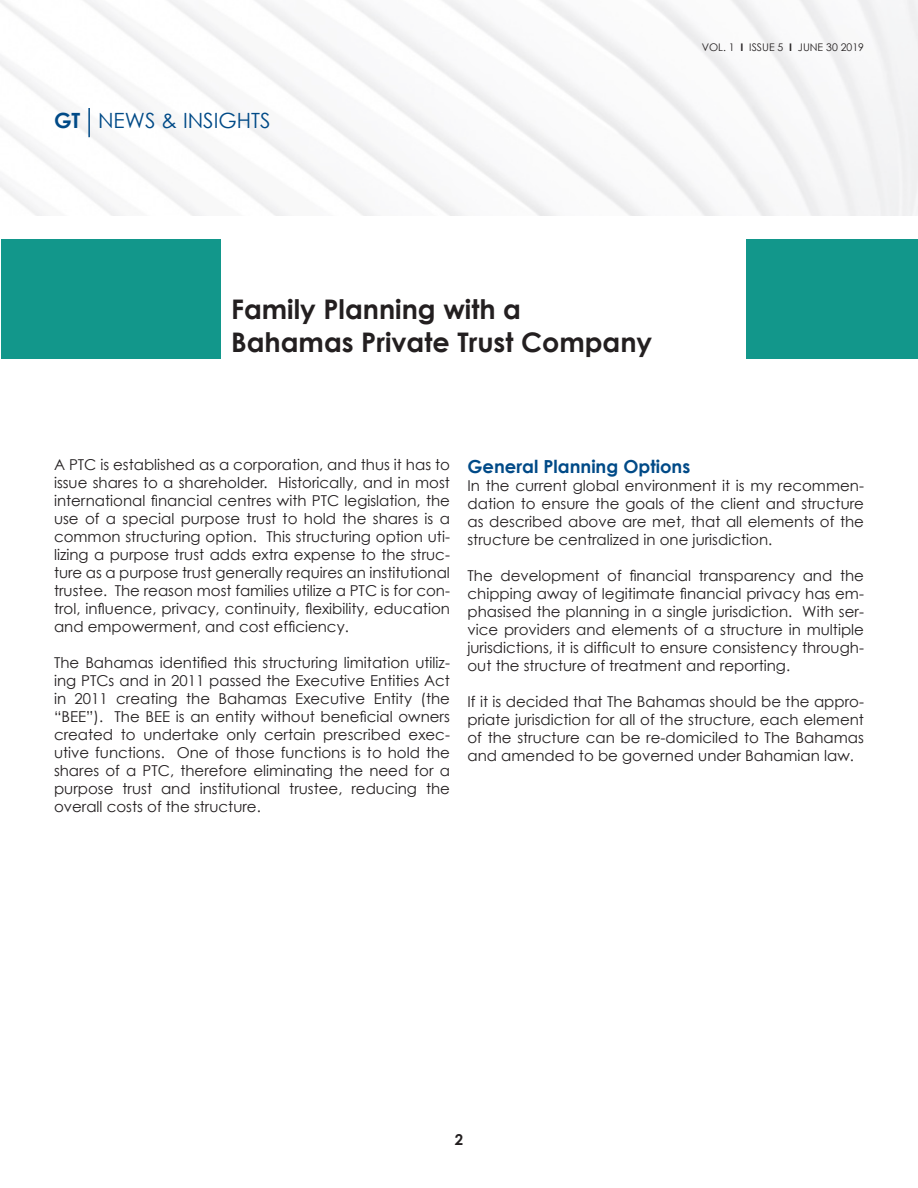
<style>
.page{position:relative;width:918px;height:1188px;background:#fff}
.page>*{position:absolute;margin:0;border:0;box-sizing:border-box;transform-origin:0 0}
.t1{font:700 27px "Century Gothic";color:#231f20}
.t2{font:21px "Century Gothic";color:#004a87}
.t3{font:700 18px "Century Gothic";color:#004a87}
.t4{font:15px/18px "Century Gothic";color:#231f20;text-align:justify}
.t5{font:700 15px "Century Gothic";color:#231f20}
.t6{font:10.5px "Century Gothic";color:#231f20}
.s1{font-weight:700}
</style>
<div class="page">
<div style="left:747px;top:239px;width:171px;height:120px;background:#12978b"></div>
<div style="left:1px;top:239px;width:219px;height:120px;background:#12978b"></div>
<hr style="left:88px;top:108px;width:2px;height:29px;background:#004a87">
<p class="t2" style="left:54px;top:108px;width:218px"><span class="s1">GT</span> NEWS &amp; INSIGHTS</p>
<p class="t6" style="left:702px;top:41px;width:164px">VOL. 1 <span class="s1">I</span> ISSUE 5 <span class="s1">I</span> JUNE 30 2019</p>
<p class="t1" style="left:231px;top:293px;width:291px">Family Planning with a</p>
<p class="t1" style="left:231px;top:325px;width:423px">Bahamas Private Trust Company</p>
<p class="t4" style="left:54px;top:456px;width:398px">A PTC is established as a corporation, and thus it has to issue shares to a shareholder. Historically, and in most international financial centres with PTC legislation, the use of a special purpose trust to hold the shares is a common structuring option. This structuring option uti&shy;lizing a purpose trust adds extra expense to the struc&shy;ture as a purpose trust generally requires an institutional trustee. The reason most families utilize a PTC is for con&shy;trol, influence, privacy, continuity, flexibility, education and empowerment, and cost efficiency.</p>
<p class="t4" style="left:54px;top:654px;width:398px">The Bahamas identified this structuring limitation utiliz&shy;ing PTCs and in 2011 passed the Executive Entities Act in 2011 creating the Bahamas Executive Entity (the “BEE”). The BEE is an entity without beneficial owners created to undertake only certain prescribed exec&shy;utive functions. One of those functions is to hold the shares of a PTC, therefore eliminating the need for a purpose trust and institutional trustee, reducing the overall costs of the structure.</p>
<p class="t3" style="left:467px;top:455px;width:224px">General Planning Options</p>
<p class="t4" style="left:467px;top:476px;width:398px">In the current global environment it is my recommen&shy;dation to ensure the goals of the client and structure as described above are met, that all elements of the structure be centralized in one jurisdiction.</p>
<p class="t4" style="left:467px;top:566px;width:398px">The development of financial transparency and the chipping away of legitimate financial privacy has em&shy;phasised the planning in a single jurisdiction. With ser&shy;vice providers and elements of a structure in multiple jurisdictions, it is difficult to ensure consistency through&shy;out the structure of treatment and reporting.</p>
<p class="t4" style="left:467px;top:692px;width:398px">If it is decided that The Bahamas should be the appro&shy;priate jurisdiction for all of the structure, each element of the structure can be re-domiciled to The Bahamas and amended to be governed under Bahamian law.</p>
<p class="t5" style="left:455px;top:1130px;width:10px">2</p>
</div>
